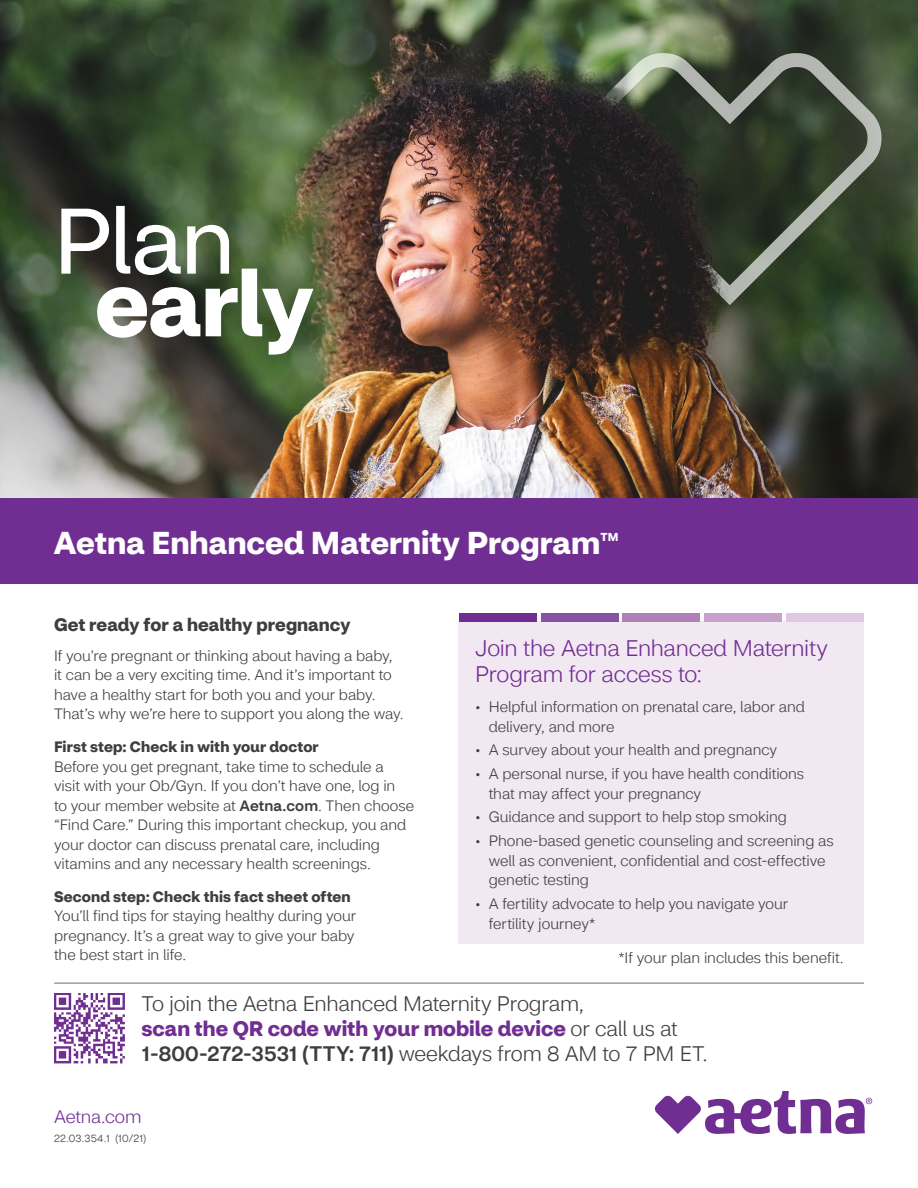
<style>
.page{position:relative;width:918px;height:1188px;background:#fff}
.page>*{position:absolute;margin:0;border:0;box-sizing:border-box;transform-origin:0 0}
.t1{font:700 91.5px "CVS Health Sans";letter-spacing:-.015em;color:#fff}
.t2{font:91.5px "CVS Health Sans";color:#fff}
.t3{font:700 31.5px "CVS Health Sans";color:#fff}
.t4{font:300 22.5px/25.5px "CVS Health Sans";letter-spacing:-.015em;color:#702d92}
.t5{font:300 21px/25.2px "CVS Health Sans";letter-spacing:-.015em;color:#3e3e3f}
.t6{font:700 18px "CVS Health Sans";color:#3e3e3f}
.t7{font:300 18px "CVS Health Sans";letter-spacing:-.015em;color:#702d92}
.t8{font:300 15px/19.5px "CVS Health Sans";letter-spacing:-.005em;color:#3e3e3f}
.t9{font:700 15px "CVS Health Sans";letter-spacing:.01em;color:#3e3e3f}
.t10{font:700 11.55px "CVS Health Sans";color:#fff}
.t11{font:300 10.5px "CVS Health Sans";letter-spacing:.02em;color:#3e3e3f}
.s1{font-weight:500}
.s2{font-weight:700;color:#702d92}
</style>
<div class="page">
<div style="left:459px;top:622px;width:405px;height:322px;background:#f2e8f2"></div>
<div style="left:622px;top:613px;width:78px;height:9px;background:#b081b9"></div>
<div style="left:541px;top:613px;width:78px;height:9px;background:#8453a1"></div>
<div style="left:459px;top:613px;width:78px;height:9px;background:#702d92"></div>
<div style="left:704px;top:613px;width:78px;height:9px;background:#c7a2cb"></div>
<div style="left:786px;top:613px;width:78px;height:9px;background:#dfc8e1"></div>
<hr style="left:54px;top:983px;width:810px;height:1px;background:#6c6d70">
<img style="left:0;top:0;width:918px;height:498px">
<div style="left:0;top:498px;width:918px;height:86px;background:#702d92"></div>
<img style="left:54px;top:993px;width:71px;height:70px">
<svg style="left:655px;top:1091px;width:217px;height:43px"></svg>
<p class="t2" style="left:53px;top:186px;width:183px">Plan</p>
<p class="t1" style="left:95px;top:246px;width:221px">early</p>
<h1 class="t3" style="left:53px;top:523px;width:548px">Aetna Enhanced Maternity Program</h1>
<h1 class="t10" style="left:601px;top:529px;width:19px">TM</h1>
<h2 class="t6" style="left:54px;top:613px;width:298px">Get ready for a healthy pregnancy</h2>
<p class="t8" style="left:54px;top:646px;width:351px">If you’re pregnant or thinking about having a baby, it can be a very exciting time. And it’s important to have a healthy start for both you and your baby.<br>That’s why we’re here to support you along the way.</p>
<h3 class="t9" style="left:54px;top:737px;width:266px">First step: Check in with your doctor</h3>
<p class="t8" style="left:54px;top:757px;width:362px">Before you get pregnant, take time to schedule a<br>visit with your Ob/Gyn. If you don’t have one, log in<br>to your member website at <span class="s1">Aetna.com</span>. Then choose “Find Care.” During this important checkup, you and your doctor can discuss prenatal care, including vitamins and any necessary health screenings.</p>
<h3 class="t9" style="left:54px;top:887px;width:298px">Second step: Check this fact sheet often</h3>
<p class="t8" style="left:54px;top:906px;width:304px">You’ll find tips for staying healthy during your pregnancy. It’s a great way to give your baby the best start in life.</p>
<h3 class="t4" style="left:475px;top:636px;width:354px">Join the Aetna Enhanced Maternity<br>Program for access to:</h3>
<p class="t8" style="left:489px;top:697px;width:318px;text-indent:-14px">• Helpful information on prenatal care, labor and delivery, and more</p>
<p class="t8" style="left:475px;top:740px;width:304px">• A survey about your health and pregnancy</p>
<p class="t8" style="left:489px;top:764px;width:317px;text-indent:-14px">• A personal nurse, if you have health conditions that may affect your pregnancy</p>
<p class="t8" style="left:475px;top:808px;width:313px">• Guidance and support to help stop smoking</p>
<p class="t8" style="left:489px;top:831px;width:347px;text-indent:-14px">• Phone-based genetic counseling and screening as well as convenient, confidential and cost-effective genetic testing</p>
<p class="t8" style="left:489px;top:894px;width:301px;text-indent:-14px">• A fertility advocate to help you navigate your fertility journey*</p>
<p class="t8" style="left:618px;top:948px;width:227px">*If your plan includes this benefit.</p>
<p class="t5" style="left:142px;top:991px;width:568px">To join the Aetna Enhanced Maternity Program,<br><span class="s2">scan the QR code with your mobile device</span> or call us at<br><span class="s1">1-800-272-3531 (TTY: 711)</span> weekdays from 8 AM to 7 PM ET.</p>
<p class="t7" style="left:54px;top:1106px;width:89px">Aetna.com</p>
<p class="t11" style="left:54px;top:1132px;width:94px">22.03.354.1 (10/21)</p>
</div>
